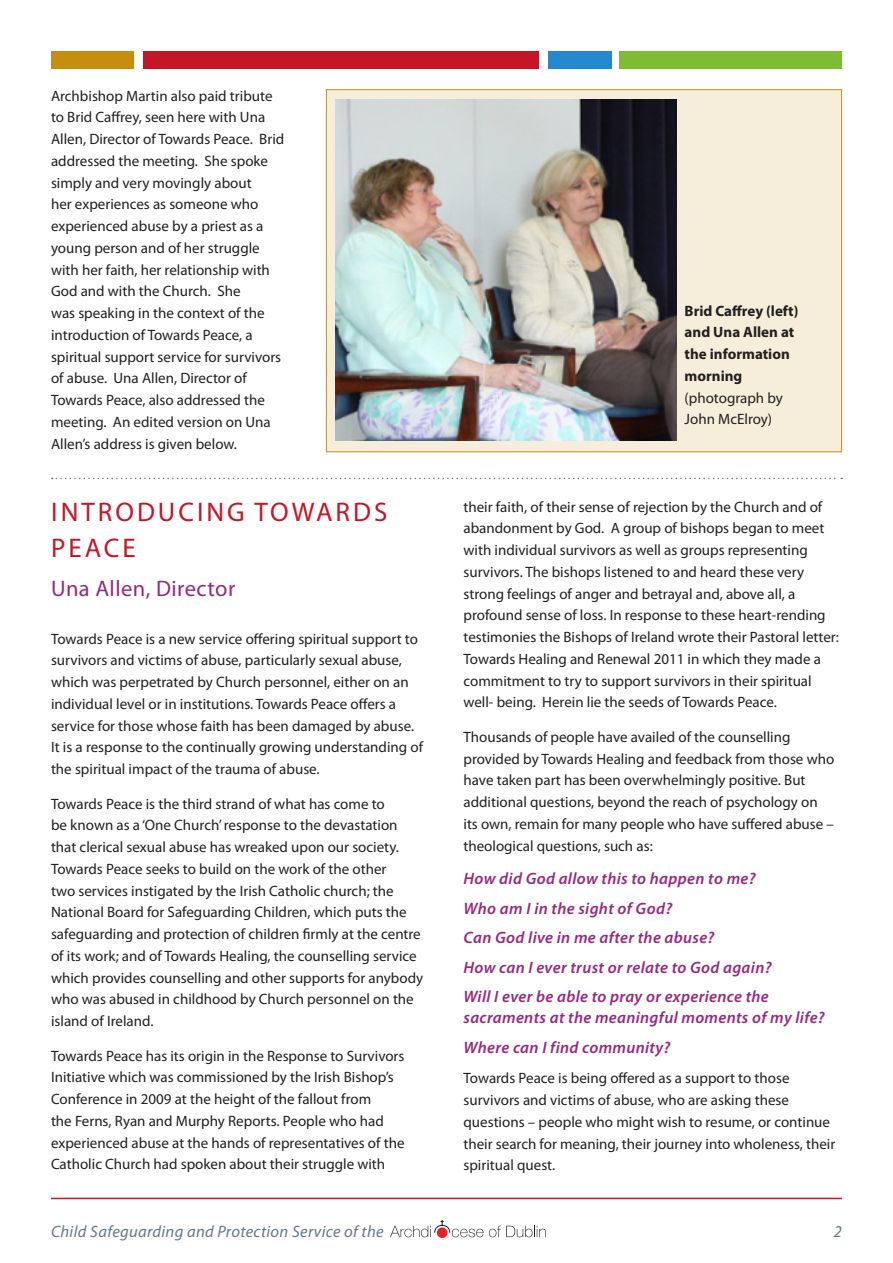
<style>
.page{position:relative;width:893px;height:1263px;background:#fff}
.page>*{position:absolute;margin:0;border:0;box-sizing:border-box;transform-origin:0 0}
.HEADING_1{font:27px/36px "Myriad Pro";letter-spacing:.11em;color:#c51627}
.HEADING_3{font:22.5px "Myriad Pro";letter-spacing:.02em;color:#962881}
.HEADING_2{font:italic 600 16.5px/21px "Myriad Pro";letter-spacing:.02em;color:#962881}
.BODY_COPY{font:italic 16.5px "Myriad Pro";letter-spacing:.02em;color:#637885}
.BODY_COPY-2{font:15px/21.8px "Myriad Pro";color:#231f20}
.BODY_COPY-3{font:700 15px/21.8px "Myriad Pro";color:#231f20}
.s1{font-weight:400}
</style>
<div class="page">
<div style="left:326px;top:89px;width:516px;height:363px;background:#f6eedb;border:1px solid #c58e0f"></div>
<div style="left:51px;top:51px;width:83px;height:17px;background:#c58e0f"></div>
<div style="left:548px;top:51px;width:64px;height:17px;background:#2388cf"></div>
<div style="left:620px;top:51px;width:222px;height:17px;background:#7ebc34"></div>
<div style="left:143px;top:51px;width:396px;height:17px;background:#c51627"></div>
<hr style="left:51px;top:1198px;width:791px;height:1px;background:#c51627">
<svg style="left:52px;top:478px;width:790px;height:1px"></svg>
<svg style="left:390px;top:1219px;width:93px;height:18px"></svg>
<svg style="left:489px;top:1225px;width:57px;height:12px"></svg>
<img style="left:336px;top:99px;width:341px;height:341px">
<p class="BODY_COPY-2" style="left:51px;top:84px;width:235px">Archbishop Martin also paid tribute to Brid Caffrey, seen here with Una Allen, Director of Towards Peace. Brid addressed the meeting. She spoke simply and very movingly about<br>her experiences as someone who experienced abuse by a priest as a young person and of her struggle with her faith, her relationship with God and with the Church. She<br>was speaking in the context of the introduction of Towards Peace, a spiritual support service for survivors of abuse. Una Allen, Director of Towards Peace, also addressed the meeting. An edited version on Una Allen’s address is given below.</p>
<p class="HEADING_1" style="left:51px;top:493px;width:338px">INTRODUCING TOWARDS<br>PEACE</p>
<p class="HEADING_3" style="left:51px;top:575px;width:186px">Una Allen, Director</p>
<p class="BODY_COPY-2" style="left:51px;top:627px;width:373px">Towards Peace is a new service offering spiritual support to survivors and victims of abuse, particularly sexual abuse, which was perpetrated by Church personnel, either on an individual level or in institutions. Towards Peace offers a service for those whose faith has been damaged by abuse.<br>It is a response to the continually growing understanding of the spiritual impact of the trauma of abuse.</p>
<p class="BODY_COPY-2" style="left:51px;top:792px;width:374px">Towards Peace is the third strand of what has come to<br>be known as a ‘One Church’ response to the devastation that clerical sexual abuse has wreaked upon our society.<br>Towards Peace seeks to build on the work of the other<br>two services instigated by the Irish Catholic church; the National Board for Safeguarding Children, which puts the safeguarding and protection of children firmly at the centre of its work; and of Towards Healing, the counselling service which provides counselling and other supports for anybody who was abused in childhood by Church personnel on the island of Ireland.</p>
<p class="BODY_COPY-2" style="left:51px;top:1044px;width:355px">Towards Peace has its origin in the Response to Survivors Initiative which was commissioned by the Irish Bishop’s Conference in 2009 at the height of the fallout from<br>the Ferns, Ryan and Murphy Reports. People who had experienced abuse at the hands of representatives of the Catholic Church had spoken about their struggle with</p>
<p class="BODY_COPY-3" style="left:685px;top:299px;width:115px">Brid Caffrey (left) and Una Allen at the information morning <span class="s1">(photograph by<br>John McElroy)</span></p>
<p class="BODY_COPY-2" style="left:463px;top:495px;width:377px">their faith, of their sense of rejection by the Church and of abandonment by God. A group of bishops began to meet with individual survivors as well as groups representing survivors. The bishops listened to and heard these very strong feelings of anger and betrayal and, above all, a profound sense of loss. In response to these heart-rending testimonies the Bishops of Ireland wrote their Pastoral letter:<br>Towards Healing and Renewal 2011 in which they made a commitment to try to support survivors in their spiritual well- being. Herein lie the seeds of Towards Peace.</p>
<p class="BODY_COPY-2" style="left:463px;top:726px;width:372px">Thousands of people have availed of the counselling provided by Towards Healing and feedback from those who have taken part has been overwhelmingly positive. But additional questions, beyond the reach of psychology on its own, remain for many people who have suffered abuse – theological questions, such as:</p>
<p class="HEADING_2" style="left:463px;top:868px;width:294px">How did God allow this to happen to me?</p>
<p class="HEADING_2" style="left:463px;top:897px;width:210px">Who am I in the sight of God?</p>
<p class="HEADING_2" style="left:463px;top:927px;width:252px">Can God live in me after the abuse?</p>
<p class="HEADING_2" style="left:463px;top:956px;width:310px">How can I ever trust or relate to God again?</p>
<p class="HEADING_2" style="left:463px;top:986px;width:363px">Will I ever be able to pray or experience the sacraments at the meaningful moments of my life?</p>
<p class="HEADING_2" style="left:463px;top:1036px;width:208px">Where can I find community?</p>
<p class="BODY_COPY-2" style="left:463px;top:1067px;width:373px">Towards Peace is being offered as a support to those survivors and victims of abuse, who are asking these questions – people who might wish to resume, or continue their search for meaning, their journey into wholeness, their spiritual quest.</p>
<p class="BODY_COPY" style="left:51px;top:1221px;width:334px">Child Safeguarding and Protection Service of the</p>
<p class="BODY_COPY" style="left:834px;top:1221px;width:10px">2</p>
</div>
